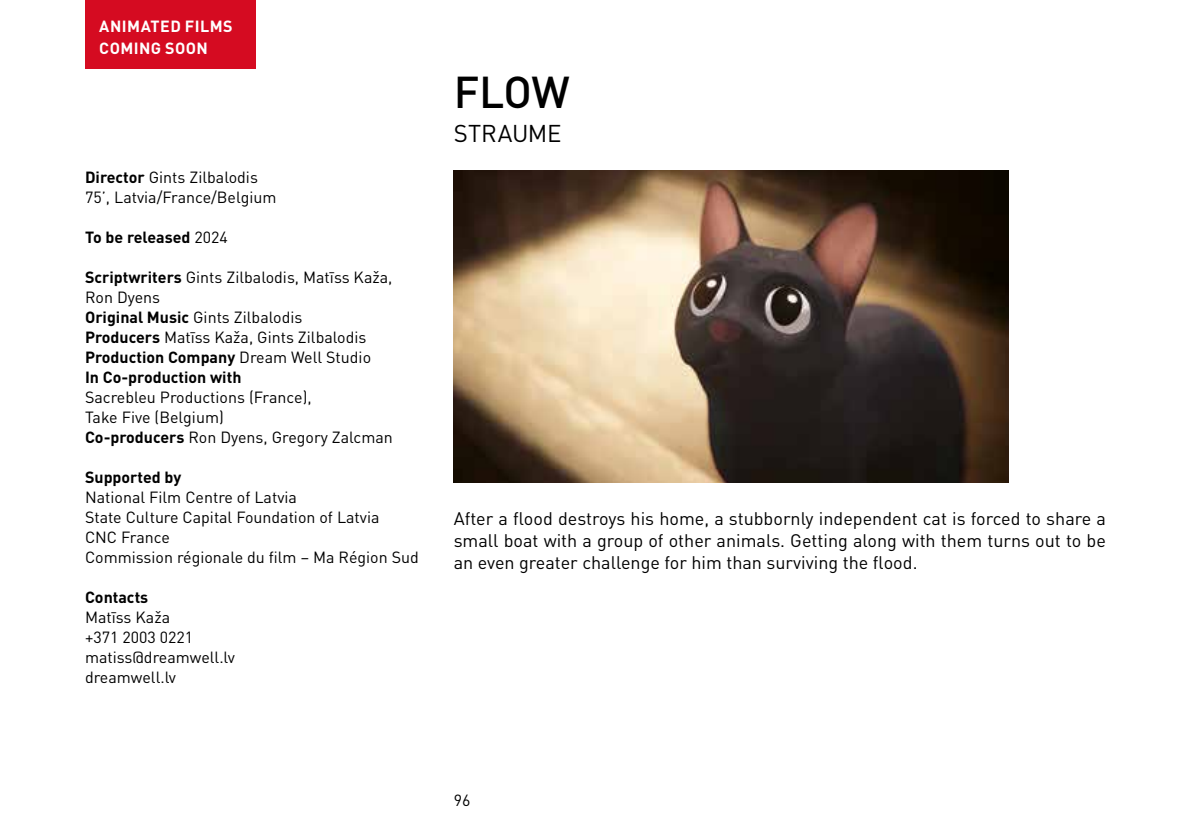
<style>
.page{position:relative;width:1191px;height:840px;background:#fff}
.page>*{position:absolute;margin:0;border:0;box-sizing:border-box;transform-origin:0 0}
.t1{font:500 44px "DIN Pro";color:#000}
.t2{font:24px "DIN Pro";letter-spacing:-.01em;color:#000}
.t3{font:18px/22px "DIN Pro";color:#000;text-align:justify}
.t4{font:16px/20px "DIN Pro";color:#000}
.t5{font:700 16px "DIN Pro";color:#000}
.t6{font:700 16px/22px "DIN Pro";letter-spacing:.025em;color:#fff}
.s1{font-weight:700}
.s2{font-weight:400}
</style>
<div class="page">
<div style="left:85px;top:0;width:170px;height:68px;background:#d50b21"></div>
<img style="left:454px;top:170px;width:554px;height:312px">
<p class="t6" style="left:99px;top:14px;width:135px">ANIMATED FILMS<br>COMING SOON</p>
<p class="t4" style="left:85px;top:166px;width:193px"><span class="s1">Director</span> Gints Zilbalodis<br>75’, Latvia/France/Belgium</p>
<p class="t5" style="left:85px;top:226px;width:144px">To be released <span class="s2">2024</span></p>
<p class="t4" style="left:85px;top:266px;width:309px"><span class="s1">Scriptwriters</span> Gints Zilbalodis, Matīss Kaža,<br>Ron Dyens<br><span class="s1">Original Music</span> Gints Zilbalodis<br><span class="s1">Producers</span> Matīss Kaža, Gints Zilbalodis<br><span class="s1">Production Company</span> Dream Well Studio<br><span class="s1">In Co-production with</span></p>
<p class="t4" style="left:85px;top:386px;width:309px">Sacrebleu Productions (France),<br>Take Five (Belgium)<br><span class="s1">Co-producers</span> Ron Dyens, Gregory Zalcman</p>
<p class="t5" style="left:85px;top:466px;width:98px">Supported by</p>
<p class="t4" style="left:85px;top:486px;width:335px">National Film Centre of Latvia<br>State Culture Capital Foundation of Latvia<br>CNC France<br>Commission régionale du film – Ma Région Sud</p>
<p class="t5" style="left:85px;top:586px;width:65px">Contacts</p>
<p class="t4" style="left:85px;top:606px;width:151px">Matīss Kaža<br>+371 2003 0221 matiss@dreamwell.lv dreamwell.lv</p>
<h1 class="t1" style="left:454px;top:62px;width:117px">FLOW</h1>
<h2 class="t2" style="left:454px;top:117px;width:109px">STRAUME</h2>
<p class="t3" style="left:454px;top:506px;width:654px">After a flood destroys his home, a stubbornly independent cat is forced to share a small boat with a group of other animals. Getting along with them turns out to be an even greater challenge for him than surviving the flood.</p>
<p class="t4" style="left:454px;top:789px;width:18px">96</p>
</div>
